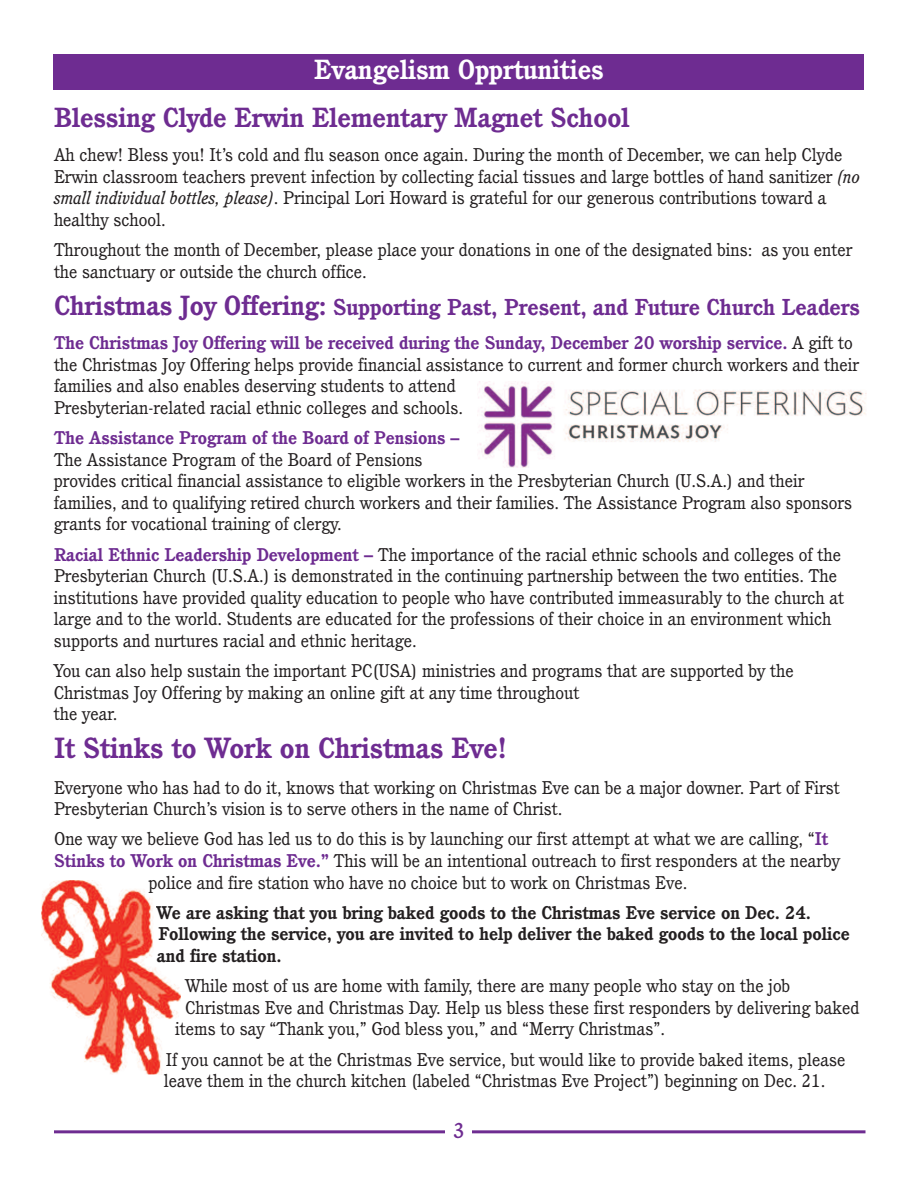
<style>
.page{position:relative;width:918px;height:1188px;background:#fff}
.page>*{position:absolute;margin:0;border:0;box-sizing:border-box;transform-origin:0 0}
.t1{font:700 28.5px "Cushing";color:#6e2c91}
.t2{font:700 27px "Cushing";color:#6e2c91}
.t3{font:700 27px "Cushing";color:#fff}
.t4{font:700 22.5px "Cushing";color:#6e2c91}
.t5{font:500 21px "Cushing";color:#6e2c91}
.t6{font:18px/21.6px "Cushing";color:#231f20}
.t7{font:700 18px/21.6px "Cushing";color:#231f20}
.t8{font:700 18px "Cushing";color:#6e2c91}
.s1{font-style:italic}
.s2{font-size:27px}
.s3{font-weight:700;color:#6e2c91}
</style>
<div class="page">
<hr style="left:54px;top:1130px;width:812px;height:3px;background:#6e2c91">
<div style="left:446px;top:1123px;width:26px;height:31px;background:#fff"></div>
<div style="left:54px;top:54px;width:810px;height:36px;background:#6e2c91"></div>
<img style="left:41px;top:880px;width:140px;height:194px">
<img style="left:478px;top:381px;width:389px;height:87px">
<h2 class="t3" style="left:314px;top:60px;width:291px">Evangelism Opprtunities</h2>
<h2 class="t2" style="left:54px;top:107px;width:577px">Blessing Clyde Erwin Elementary Magnet School</h2>
<p class="t6" style="left:54px;top:146px;width:808px">Ah chew! Bless you! It’s cold and flu season once again. During the month of December, we can help Clyde Erwin classroom teachers prevent infection by collecting facial tissues and large bottles of hand sanitizer <span class="s1">(no small individual bottles, please)</span>. Principal Lori Howard is grateful for our generous contributions toward a healthy school.</p>
<p class="t6" style="left:54px;top:241px;width:800px">Throughout the month of December, please place your donations in one of the designated bins: as you enter the sanctuary or outside the church office.</p>
<p class="t4" style="left:54px;top:298px;width:808px"><span class="s2">Christmas Joy Offering:</span> Supporting Past, Present, and Future Church Leaders</p>
<p class="t6" style="left:54px;top:334px;width:807px"><span class="s3">The Christmas Joy Offering will be received during the Sunday, December 20 worship service.</span> A gift to the Christmas Joy Offering helps provide financial assistance to current and former church workers and their families and also enables deserving students to attend<br>Presbyterian-related racial ethnic colleges and schools.</p>
<p class="t8" style="left:54px;top:431px;width:407px">The Assistance Program of the Board of Pensions –</p>
<p class="t6" style="left:54px;top:450px;width:800px">The Assistance Program of the Board of Pensions<br>provides critical financial assistance to eligible workers in the Presbyterian Church (U.S.A.) and their families, and to qualifying retired church workers and their families. The Assistance Program also sponsors grants for vocational training of clergy.</p>
<p class="t6" style="left:54px;top:545px;width:792px"><span class="s3">Racial Ethnic Leadership Development –</span> The importance of the racial ethnic schools and colleges of the Presbyterian Church (U.S.A.) is demonstrated in the continuing partnership between the two entities. The institutions have provided quality education to people who have contributed immeasurably to the church at large and to the world. Students are educated for the professions of their choice in an environment which supports and nurtures racial and ethnic heritage.</p>
<p class="t6" style="left:54px;top:662px;width:741px">You can also help sustain the important PC(USA) ministries and programs that are supported by the<br>Christmas Joy Offering by making an online gift at any time throughout<br>the year.</p>
<h1 class="t1" style="left:54px;top:738px;width:454px">It Stinks to Work on Christmas Eve!</h1>
<p class="t6" style="left:54px;top:778px;width:787px">Everyone who has had to do it, knows that working on Christmas Eve can be a major downer. Part of First<br>Presbyterian Church’s vision is to serve others in the name of Christ.</p>
<p class="t6" style="left:54px;top:830px;width:776px">One way we believe God has led us to do this is by launching our first attempt at what we are calling, “<span class="s3">It</span></p>
<p class="t6" style="left:54px;top:852px;width:788px"><span class="s3">Stinks to Work on Christmas Eve.”</span> This will be an intentional outreach to first responders at the nearby</p>
<p class="t6" style="left:148px;top:873px;width:541px">police and fire station who have no choice but to work on Christmas Eve.</p>
<p class="t7" style="left:156px;top:903px;width:695px">We are asking that you bring baked goods to the Christmas Eve service on Dec. 24.<br>Following the service, you are invited to help deliver the baked goods to the local police and fire station.</p>
<p class="t6" style="left:185px;top:977px;width:607px">While most of us are home with family, there are many people who stay on the job</p>
<p class="t6" style="left:185px;top:998px;width:676px">Christmas Eve and Christmas Day. Help us bless these first responders by delivering baked</p>
<p class="t6" style="left:175px;top:1020px;width:491px">items to say “Thank you,” God bless you,” and “Merry Christmas”.</p>
<p class="t6" style="left:164px;top:1050px;width:683px">If you cannot be at the Christmas Eve service, but would like to provide baked items, please leave them in the church kitchen (labeled “Christmas Eve Project”) beginning on Dec. 21.</p>
<p class="t5" style="left:453px;top:1123px;width:13px">3</p>
</div>
